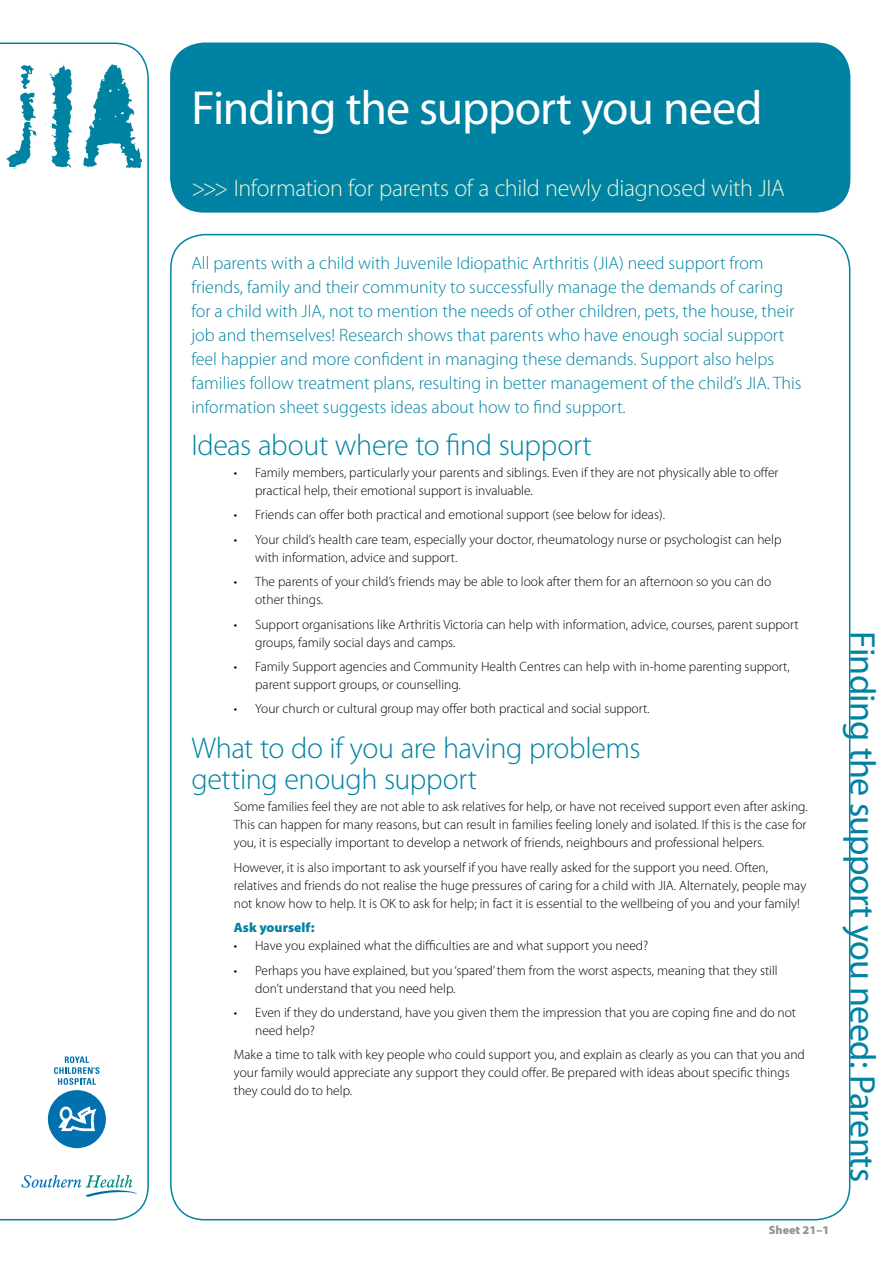
<style>
.page{position:relative;width:893px;height:1263px;background:#fff}
.page>*{position:absolute;margin:0;border:0;box-sizing:border-box;transform-origin:0 0}
.t1{font:48px "Myriad Pro";letter-spacing:-.02em;color:#fff}
.t2{font:36px "Myriad Pro";letter-spacing:-.02em;color:#0083a2}
.t3{font:300 30px/31.5px "Myriad Pro";letter-spacing:-.01em;color:#0083a2}
.t4{font:300 24px "Myriad Pro";letter-spacing:-.015em;color:#f1f5d5}
.t5{font:300 18px/24px "Myriad Pro";color:#0083a2}
.t6{font:300 13.5px/18px "Myriad Pro";color:#000}
.t7{font:900 13.5px "Myriad Pro";color:#0083a2}
.t8{font:900 12px "Myriad Pro";color:#939598}
</style>
<div class="page">
<div style="left:170px;top:43px;width:680px;height:170px;background:#0083a2;border-radius:34px"></div>
<svg style="left:0;top:43px;width:149px;height:1177px"></svg>
<svg style="left:6px;top:64px;width:136px;height:105px"></svg>
<svg style="left:21px;top:1175px;width:116px;height:22px"></svg>
<svg style="left:54px;top:1056px;width:46px;height:29px"></svg>
<div style="left:48px;top:1090px;width:58px;height:58px;background:#0070af;border-radius:50%"></div>
<svg style="left:59px;top:1107px;width:37px;height:24px"></svg>
<h1 class="t1" style="left:191px;top:79px;width:573px">Finding the support you need</h1>
<h3 class="t4" style="left:191px;top:174px;width:595px">&gt;&gt;&gt; Information for parents of a child newly diagnosed with JIA</h3>
<p class="t5" style="left:191px;top:251px;width:612px">All parents with a child with Juvenile Idiopathic Arthritis (JIA) need support from friends, family and their community to successfully manage the demands of caring for a child with JIA, not to mention the needs of other children, pets, the house, their job and themselves! Research shows that parents who have enough social support feel happier and more confident in managing these demands. Support also helps families follow treatment plans, resulting in better management of the child’s JIA. This information sheet suggests ideas about how to find support.</p>
<h3 class="t3" style="left:191px;top:430px;width:402px">Ideas about where to find support</h3>
<p class="t6" style="left:255px;top:464px;width:525px;text-indent:-21px">• Family members, particularly your parents and siblings. Even if they are not physically able to offer practical help, their emotional support is invaluable.</p>
<p class="t6" style="left:234px;top:506px;width:433px">• Friends can offer both practical and emotional support (see below for ideas).</p>
<p class="t6" style="left:255px;top:530px;width:528px;text-indent:-21px">• Your child’s health care team, especially your doctor, rheumatology nurse or psychologist can help with information, advice and support.</p>
<p class="t6" style="left:255px;top:573px;width:518px;text-indent:-21px">• The parents of your child’s friends may be able to look after them for an afternoon so you can do other things.</p>
<p class="t6" style="left:255px;top:615px;width:545px;text-indent:-21px">• Support organisations like Arthritis Victoria can help with information, advice, courses, parent support groups, family social days and camps.</p>
<p class="t6" style="left:255px;top:658px;width:536px;text-indent:-21px">• Family Support agencies and Community Health Centres can help with in-home parenting support, parent support groups, or counselling.</p>
<p class="t6" style="left:234px;top:700px;width:417px">• Your church or cultural group may offer both practical and social support.</p>
<h3 class="t3" style="left:191px;top:732px;width:451px">What to do if you are having problems getting enough support</h3>
<p class="t6" style="left:234px;top:798px;width:575px;text-align:justify">Some families feel they are not able to ask relatives for help, or have not received support even after asking.<br>This can happen for many reasons, but can result in families feeling lonely and isolated. If this is the case for you, it is especially important to develop a network of friends, neighbours and professional helpers.</p>
<p class="t6" style="left:234px;top:858px;width:574px">However, it is also important to ask yourself if you have really asked for the support you need. Often, relatives and friends do not realise the huge pressures of caring for a child with JIA. Alternately, people may not know how to help. It is OK to ask for help; in fact it is essential to the wellbeing of you and your family!</p>
<p class="t7" style="left:234px;top:920px;width:82px">Ask yourself:</p>
<p class="t6" style="left:234px;top:937px;width:416px">• Have you explained what the difficulties are and what support you need?</p>
<p class="t6" style="left:255px;top:961px;width:524px;text-indent:-21px">• Perhaps you have explained, but you‘spared’them from the worst aspects, meaning that they still don’t understand that you need help.</p>
<p class="t6" style="left:255px;top:1003px;width:542px;text-indent:-21px">• Even if they do understand, have you given them the impression that you are coping fine and do not need help?</p>
<p class="t6" style="left:234px;top:1046px;width:573px">Make a time to talk with key people who could support you, and explain as clearly as you can that you and your family would appreciate any support they could offer. Be prepared with ideas about specific things they could do to help.</p>
<h2 class="t2" style="left:885px;top:631px;width:552px;rotate:90deg">Finding the support you need: Parents</h2>
<p class="t8" style="left:769px;top:1223px;width:62px">Sheet 21–1</p>
</div>
